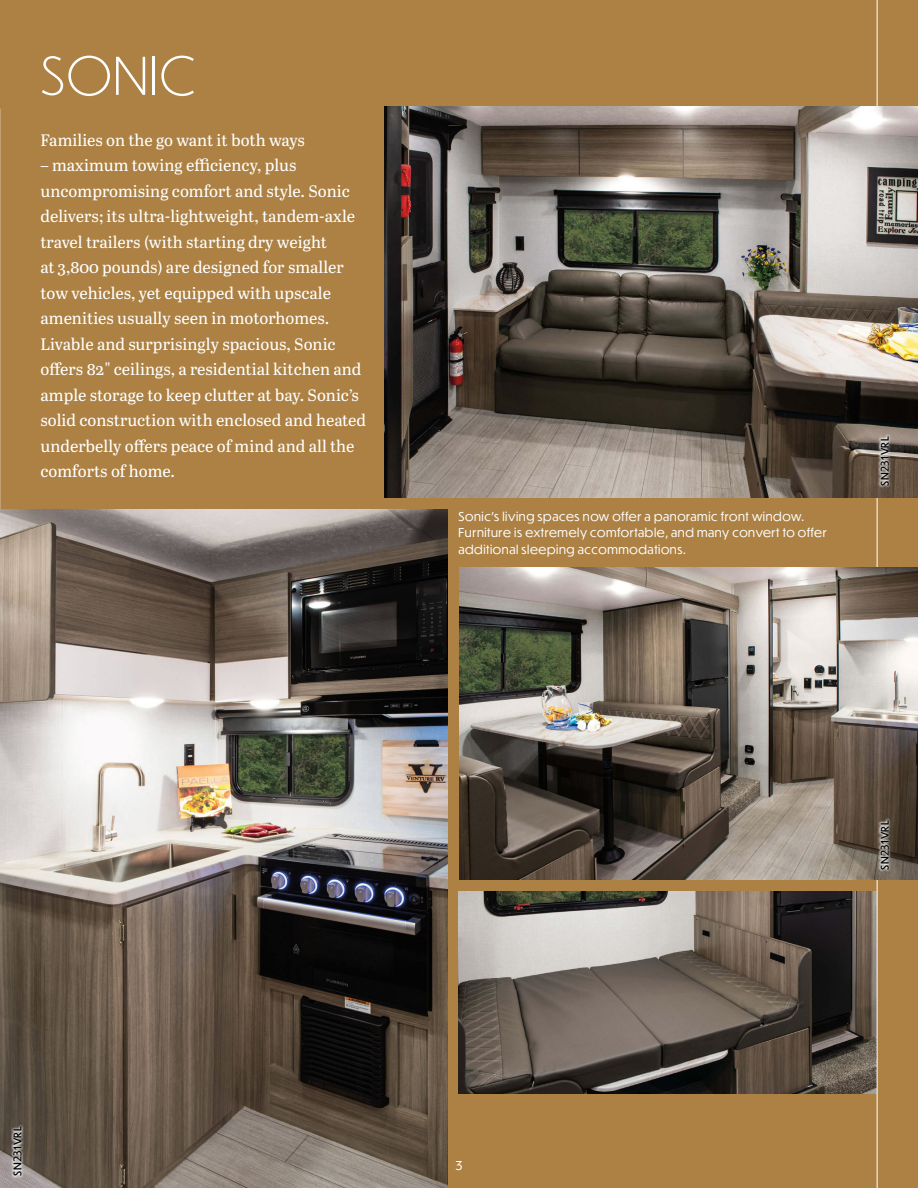
<style>
.page{position:relative;width:918px;height:1188px;background:#ac8143}
.page>*{position:absolute;margin:0;border:0;box-sizing:border-box;transform-origin:0 0}
.t1{font:300 51px "Dunbar Low";letter-spacing:.03em;color:#fff}
.t2{font:16.5px/25.5px "Abril Text";color:#fff}
.t3{font:15px "Mr Eaves Mod OT";color:#fff}
.feature_photo_CAPTIONS{font:12px/16.5px "Dunbar Tall";letter-spacing:.05em;color:#fff}
.t4{font:10.5px "Dunbar Low";letter-spacing:.05em;color:#000}
</style>
<div class="page">
<img style="left:0;top:510px;width:447px;height:678px">
<svg style="left:11px;top:1123px;width:13px;height:56px"></svg>
<img style="left:458px;top:891px;width:419px;height:203px">
<hr style="left:877px;top:0;width:1px;height:1188px;background:#fff">
<img style="left:459px;top:567px;width:459px;height:313px">
<img style="left:384px;top:107px;width:534px;height:391px">
<svg style="left:878px;top:817px;width:13px;height:56px"></svg>
<svg style="left:878px;top:433px;width:13px;height:56px"></svg>
<p class="t1" style="left:40px;top:40px;width:157px">SONIC</p>
<p class="t2" style="left:40px;top:127px;width:266px">Families on the go want it both ways</p>
<p class="t2" style="left:40px;top:152px;width:327px">– maximum towing efficiency, plus uncompromising comfort and style. Sonic delivers; its ultra-lightweight, tandem-axle travel trailers (with starting dry weight<br>at 3,800 pounds) are designed for smaller tow vehicles, yet equipped with upscale amenities usually seen in motorhomes.<br>Livable and surprisingly spacious, Sonic offers 82" ceilings, a residential kitchen and ample storage to keep clutter at bay. Sonic’s solid construction with enclosed and heated underbelly offers peace of mind and all the comforts of home.</p>
<p class="feature_photo_CAPTIONS" style="left:458px;top:508px;width:370px">Sonic’s living spaces now offer a panoramic front window.<br>Furniture is extremely comfortable, and many convert to offer additional sleeping accommodations.</p>
<p class="t4" style="left:877px;top:486px;width:51px;rotate:-90deg">SN231VRL</p>
<p class="t4" style="left:10px;top:1176px;width:51px;rotate:-90deg">SN231VRL</p>
<p class="t3" style="left:455px;top:1158px;width:9px">3</p>
<p class="t4" style="left:877px;top:870px;width:51px;rotate:-90deg">SN231VRL</p>
</div>
